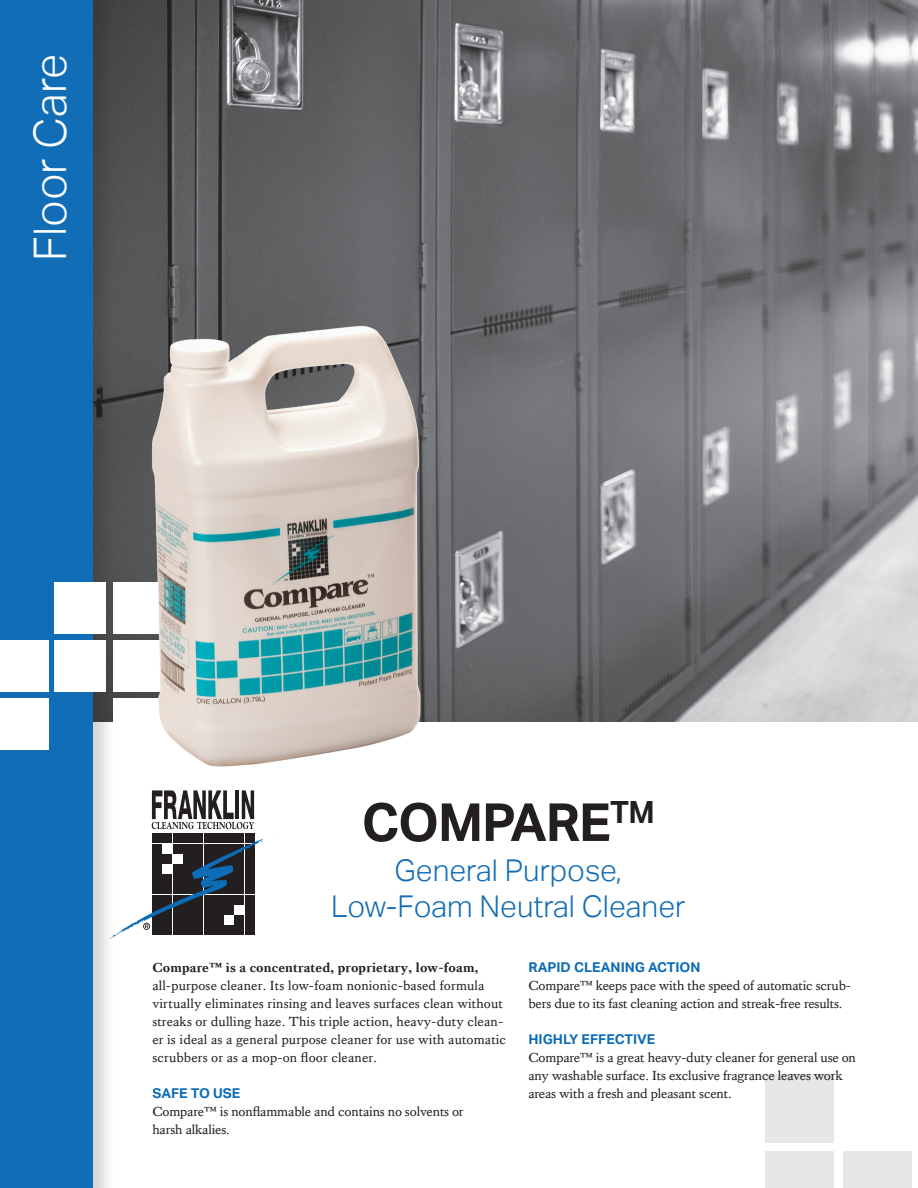
<style>
.page{position:relative;width:918px;height:1188px;background:#fff}
.page>*{position:absolute;margin:0;border:0;box-sizing:border-box;transform-origin:0 0}
.t1{font:700 52.5px "Aktiv Grotesk";letter-spacing:-.02em;color:#231f20}
.t2{font:300 45px "Aktiv Grotesk";color:#fff}
.t3{font:300 30px "Aktiv Grotesk";color:#126db7}
.t4{font:13.5px/18px "Kings Caslon";letter-spacing:.01em;color:#231f20}
.t5{font:13.5px/18px "Kings Caslon";letter-spacing:-.01em;color:#231f20}
.t6{font:700 13.5px "Aktiv Grotesk";color:#0d6cb6}
.s1{font-weight:700}
</style>
<div class="page">
<img style="left:116px;top:0;width:802px;height:721px">
<div style="left:766px;top:1074px;width:68px;height:69px;background:#e6e7e9"></div>
<div style="left:766px;top:1151px;width:68px;height:37px;background:#e6e7e9"></div>
<div style="left:843px;top:1151px;width:68px;height:37px;background:#e6e7e9"></div>
<div style="left:0;top:0;width:116px;height:1188px;background:#231f20;opacity:.19"></div>
<div style="left:0;top:0;width:93px;height:1188px;background:#126db7"></div>
<div style="left:55px;top:582px;width:51px;height:52px;background:#fff"></div>
<div style="left:113px;top:582px;width:52px;height:52px;background:#fff"></div>
<div style="left:0;top:640px;width:48px;height:52px;background:#fff"></div>
<div style="left:55px;top:640px;width:51px;height:52px;background:#fff"></div>
<div style="left:113px;top:640px;width:52px;height:52px;background:#fff"></div>
<div style="left:0;top:698px;width:48px;height:52px;background:#fff"></div>
<div style="left:113px;top:698px;width:52px;height:52px;background:#fff"></div>
<svg style="left:103px;top:790px;width:173px;height:153px"></svg>
<img style="left:121px;top:304px;width:323px;height:463px">
<p class="t2" style="left:24px;top:261px;width:208px;rotate:-90deg">Floor Care</p>
<p class="t1" style="left:362px;top:792px;width:295px">COMPARE<sup>TM</sup></p>
<p class="t3" style="left:395px;top:853px;width:229px">General Purpose,</p>
<p class="t3" style="left:331px;top:889px;width:356px">Low-Foam Neutral Cleaner</p>
<p class="t4" style="left:152px;top:958px;width:355px"><span class="s1">Compare™ is a concentrated, proprietary, low-foam, </span>all-purpose cleaner. Its low-foam nonionic-based formula virtually eliminates rinsing and leaves surfaces clean without streaks or dulling haze. This triple action, heavy-duty clean&shy;er is ideal as a general purpose cleaner for use with automatic scrubbers or as a mop-on floor cleaner.</p>
<p class="t6" style="left:152px;top:1085px;width:90px">SAFE TO USE</p>
<p class="t5" style="left:152px;top:1102px;width:313px">Compare™ is nonflammable and contains no solvents or harsh alkalies.</p>
<p class="t6" style="left:528px;top:959px;width:174px">RAPID CLEANING ACTION</p>
<p class="t5" style="left:528px;top:976px;width:324px">Compare™ keeps pace with the speed of automatic scrub&shy;bers due to its fast cleaning action and streak-free results.</p>
<p class="t6" style="left:528px;top:1031px;width:128px">HIGHLY EFFECTIVE</p>
<p class="t5" style="left:528px;top:1048px;width:329px">Compare™ is a great heavy-duty cleaner for general use on any washable surface. Its exclusive fragrance leaves work areas with a fresh and pleasant scent.</p>
</div>
